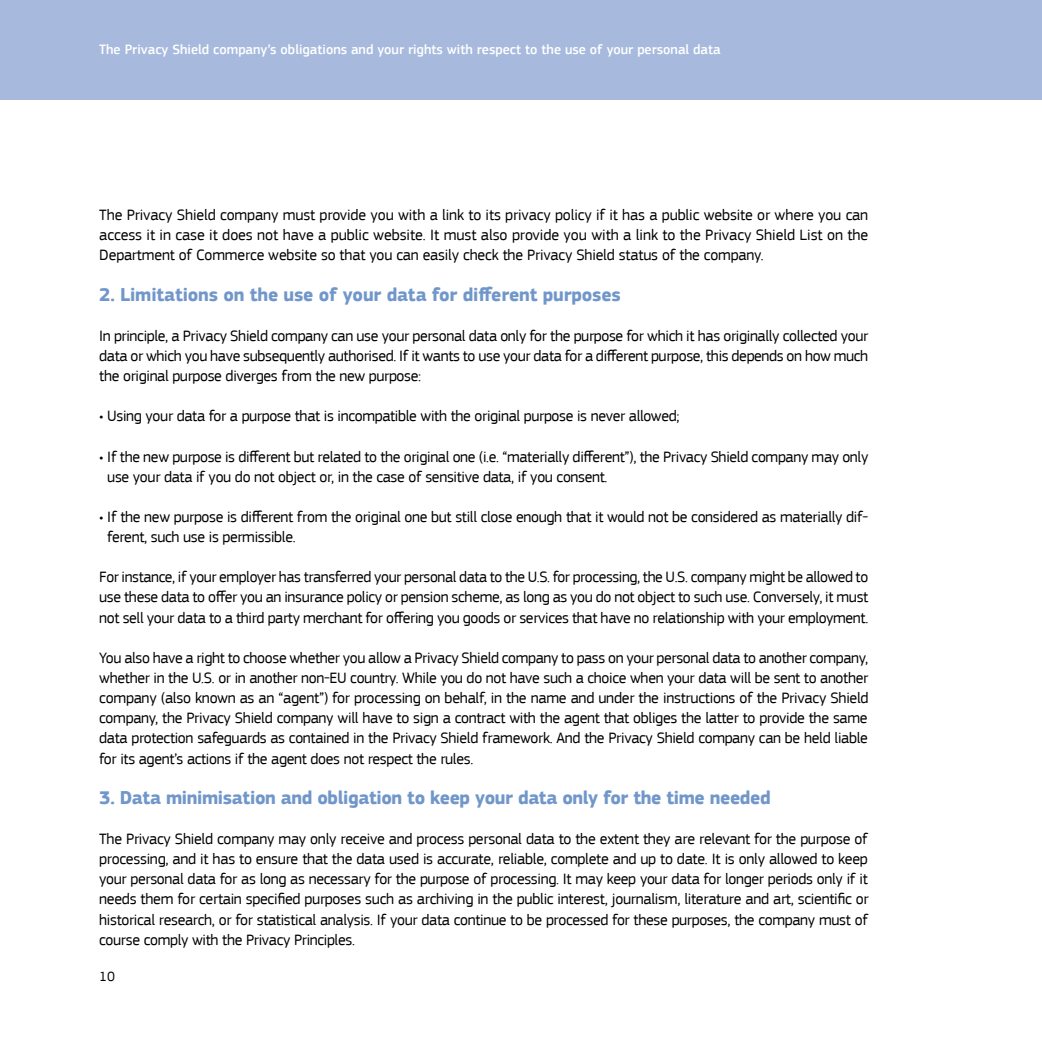
<style>
.page{position:relative;width:1042px;height:1042px;background:#fff}
.page>*{position:absolute;margin:0;border:0;box-sizing:border-box;transform-origin:0 0}
.t1{font:700 19.25px "EC Square Sans Pro";letter-spacing:-.02em;color:#7197ca}
.t2{font:15.75px/20.1px "EC Square Sans Pro";letter-spacing:-.02em;color:#000;text-align:justify}
.t3{font:500 14px "EC Square Sans Pro";color:#fff}
.t4{font:14px "EC Square Sans Pro";color:#000}
</style>
<div class="page">
<div style="left:0;top:0;width:1042px;height:99px;background:#a7badd"></div>
<p class="t3" style="left:99px;top:41px;width:623px">The Privacy Shield company’s obligations and your rights with respect to the use of your personal data</p>
<p class="t2" style="left:99px;top:205px;width:770px">The Privacy Shield company must provide you with a link to its privacy policy if it has a public website or where you can access it in case it does not have a public website. It must also provide you with a link to the Privacy Shield List on the Department of Commerce website so that you can easily check the Privacy Shield status of the company.</p>
<p class="t1" style="left:99px;top:283px;width:523px">2. Limitations on the use of your data for different purposes</p>
<p class="t2" style="left:99px;top:326px;width:770px">In principle, a Privacy Shield company can use your personal data only for the purpose for which it has originally collected your data or which you have subsequently authorised. If it wants to use your data for a different purpose, this depends on how much the original purpose diverges from the new purpose:</p>
<p class="t2" style="left:99px;top:406px;width:582px">• Using your data for a purpose that is incompatible with the original purpose is never allowed;</p>
<p class="t2" style="left:107px;top:446px;width:762px;text-indent:-8px">• If the new purpose is different but related to the original one (i.e. “materially different”), the Privacy Shield company may only use your data if you do not object or, in the case of sensitive data, if you consent.</p>
<p class="t2" style="left:107px;top:507px;width:762px;text-indent:-8px">• If the new purpose is different from the original one but still close enough that it would not be considered as materially dif&shy;ferent, such use is permissible.</p>
<p class="t2" style="left:99px;top:567px;width:770px">For instance, if your employer has transferred your personal data to the U.S. for processing, the U.S. company might be allowed to use these data to offer you an insurance policy or pension scheme, as long as you do not object to such use. Conversely, it must not sell your data to a third party merchant for offering you goods or services that have no relationship with your employment.</p>
<p class="t2" style="left:99px;top:648px;width:771px">You also have a right to choose whether you allow a Privacy Shield company to pass on your personal data to another company, whether in the U.S. or in another non-EU country. While you do not have such a choice when your data will be sent to another company (also known as an “agent”) for processing on behalf, in the name and under the instructions of the Privacy Shield company, the Privacy Shield company will have to sign a contract with the agent that obliges the latter to provide the same data protection safeguards as contained in the Privacy Shield framework. And the Privacy Shield company can be held liable for its agent’s actions if the agent does not respect the rules.</p>
<p class="t1" style="left:99px;top:786px;width:673px">3. Data minimisation and obligation to keep your data only for the time needed</p>
<p class="t2" style="left:99px;top:829px;width:771px">The Privacy Shield company may only receive and process personal data to the extent they are relevant for the purpose of processing, and it has to ensure that the data used is accurate, reliable, complete and up to date. It is only allowed to keep your personal data for as long as necessary for the purpose of processing. It may keep your data for longer periods only if it needs them for certain specified purposes such as archiving in the public interest, journalism, literature and art, scientific or historical research, or for statistical analysis. If your data continue to be processed for these purposes, the company must of course comply with the Privacy Principles.</p>
<p class="t4" style="left:99px;top:968px;width:17px">10</p>
</div>
